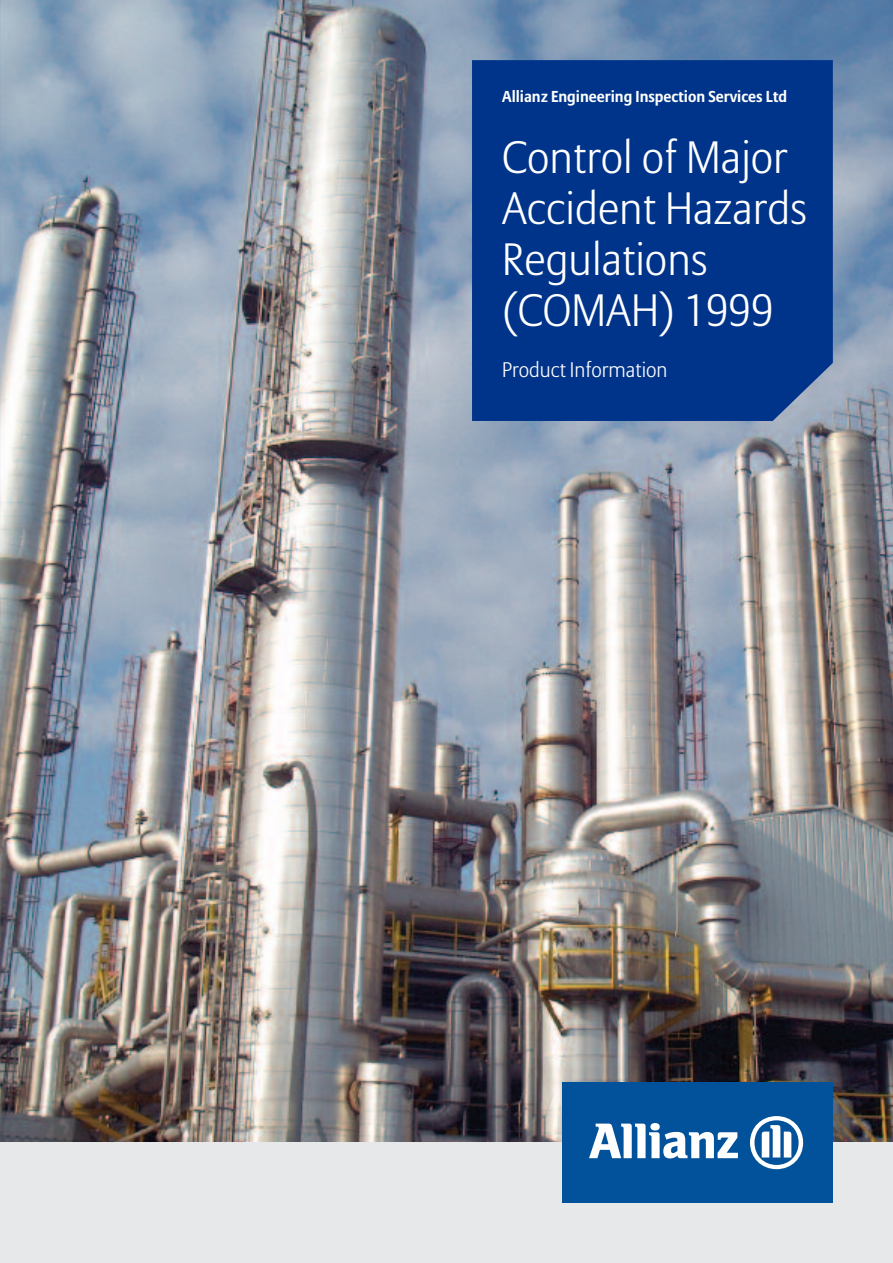
<style>
.page{position:relative;width:893px;height:1263px;background:#fff}
.page>*{position:absolute;margin:0;border:0;box-sizing:border-box;transform-origin:0 0}
.t1{font:300 45px/51px "Allianz Sans";color:#fff}
.t2{font:300 21px "Allianz Sans";color:#fff}
.t3{font:700 15.75px "Allianz Sans";color:#fff}
</style>
<div class="page">
<img style="left:0;top:0;width:893px;height:1142px">
<div style="left:0;top:1142px;width:893px;height:121px;background:#e7e8e9"></div>
<div style="left:562px;top:1082px;width:271px;height:121px;background:#01529a"></div>
<svg style="left:589px;top:1123px;width:149px;height:35px"></svg>
<svg style="left:750px;top:1116px;width:53px;height:53px"></svg>
<div style="left:472px;top:60px;width:361px;height:361px;background:#00348a"></div>
<p class="t3" style="left:502px;top:91px;width:287px">Allianz Engineering Inspection Services Ltd</p>
<p class="t1" style="left:502px;top:135px;width:307px">Control of Major<br>Accident Hazards<br>Regulations (COMAH) 1999</p>
<p class="t2" style="left:502px;top:361px;width:167px">Product Information</p>
</div>
